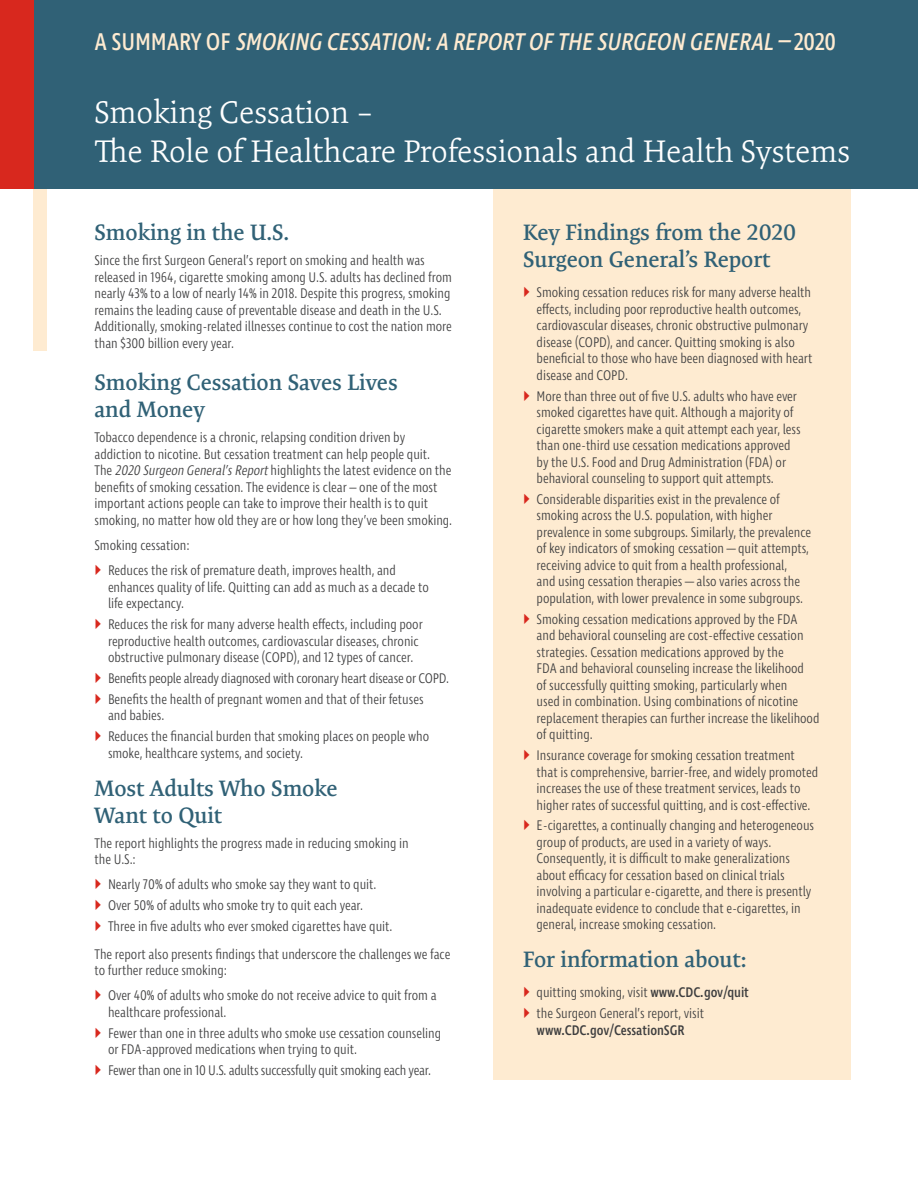
<style>
.page{position:relative;width:918px;height:1188px;background:#fff}
.page>*{position:absolute;margin:0;border:0;box-sizing:border-box;transform-origin:0 0}
.t1{font:300 31.5px/39px "Expo Serif Pro";letter-spacing:-.01em;color:#fff}
.t2{font:italic 24.75px "Ingra Cd";color:#feebd1}
.t3{font:600 22.5px/27px "Expo Serif Pro";letter-spacing:-.005em;color:#306176}
.t4{font:300 14.25px/16.5px "Ingra Cd";letter-spacing:-.005em;color:#3e3e3f}
.t5{font:500 14.25px "Ingra Cd";letter-spacing:-.005em;color:#3e3e3f}
.s1{font-style:normal}
.s2{font-style:italic}
.s3{font-weight:500}
</style>
<div class="page">
<div style="left:493px;top:182px;width:357px;height:898px;background:#feebd1"></div>
<div style="left:34px;top:162px;width:13px;height:189px;background:#feebd1"></div>
<div style="left:0;top:0;width:918px;height:189px;background:#306176"></div>
<div style="left:0;top:0;width:34px;height:189px;background:#d8281e"></div>
<h2 class="t2" style="left:95px;top:27px;width:743px"><span class="s1">A S U M M A RY O F</span> SMOKING CESSATION:A REPORTOFTHESURGEON GENERAL– <span class="s1">2 0 2 0</span></h2>
<h1 class="t1" style="left:94px;top:93px;width:758px">Smoking Cessation –<br>The Role of Healthcare Professionals and Health Systems</h1>
<h3 class="t3" style="left:94px;top:219px;width:196px">Smoking in the U.S.</h3>
<p class="t4" style="left:94px;top:253px;width:359px">Since the first Surgeon General’s report on smoking and health was released in 1964, cigarette smoking among U.S. adults has declined from nearly 43% to a low of nearly 14% in 2018. Despite this progress, smoking remains the leading cause of preventable disease and death in the U.S.<br>Additionally, smoking-related illnesses continue to cost the nation more than $300 billion every year.</p>
<h3 class="t3" style="left:94px;top:369px;width:305px">Smoking Cessation Saves Lives and Money</h3>
<p class="t4" style="left:94px;top:430px;width:359px">Tobacco dependence is a chronic, relapsing condition driven by addiction to nicotine. But cessation treatment can help people quit.<br>The <span class="s2">2020 Surgeon General’sReport</span>highlights the latest evidence on the benefits of smoking cessation. The evidence is clear – one of the most important actions people can take to improve their health is to quit smoking, no matter how old they are or how long they’ve been smoking.</p>
<p class="t4" style="left:108px;top:533px;width:289px;line-height:25.2px;text-indent:-14px">Smoking cessation:<br>Reduces the risk of premature death, improves health, and</p>
<p class="t4" style="left:108px;top:579px;width:322px">enhances quality of life. Quitting can add as much as a decade to life expectancy.</p>
<p class="t4" style="left:108px;top:617px;width:316px">Reduces the risk for many adverse health effects, including poor reproductive health outcomes, cardiovascular diseases, chronic obstructive pulmonary disease (COPD), and 12 types of cancer.</p>
<p class="t4" style="left:108px;top:668px;width:343px;line-height:20.9px">Benefits people already diagnosed with coronary heart disease or COPD.<br>Benefits the health of pregnant women and that of their fetuses</p>
<p class="t4" style="left:108px;top:706px;width:323px;line-height:20.9px">and babies.<br>Reduces the financial burden that smoking places on people who</p>
<p class="t4" style="left:108px;top:745px;width:197px">smoke, healthcare systems, and society.</p>
<h3 class="t3" style="left:94px;top:775px;width:245px">Most Adults Who Smoke<br>Want to Quit</h3>
<p class="t4" style="left:94px;top:835px;width:316px">The report highlights the progress made in reducing smoking in the U.S.:</p>
<p class="t4" style="left:108px;top:875px;width:286px;line-height:20.9px">Nearly 70% of adults who smoke say they want to quit.<br>Over 50% of adults who smoke try to quit each year.<br>Three in five adults who ever smoked cigarettes have quit.</p>
<p class="t4" style="left:95px;top:946px;width:358px">The report also presents findings that underscore the challenges we face to further reduce smoking:</p>
<p class="t4" style="left:108px;top:988px;width:330px">Over 40% of adults who smoke do not receive advice to quit from a healthcare professional.</p>
<p class="t4" style="left:108px;top:1025px;width:335px">Fewer than one in three adults who smoke use cessation counseling or FDA-approved medications when trying to quit.</p>
<p class="t4" style="left:108px;top:1063px;width:325px">Fewer than one in 10 U.S. adults successfully quit smoking each year.</p>
<h3 class="t3" style="left:523px;top:219px;width:274px">Key Findings from the 2020<br>Surgeon General’s Report</h3>
<p class="t4" style="left:537px;top:285px;width:277px">Smoking cessation reduces risk for many adverse health effects, including poor reproductive health outcomes, cardiovascular diseases, chronic obstructive pulmonary disease (COPD), and cancer. Quitting smoking is also beneficial to those who have been diagnosed with heart disease and COPD.</p>
<p class="t4" style="left:537px;top:388px;width:266px">More than three out of five U.S. adults who have ever smoked cigarettes have quit. Although a majority of cigarette smokers make a quit attempt each year, less than one-third use cessation medications approved by the U.S. Food and Drug Administration (FDA) or behavioral counseling to support quit attempts.</p>
<p class="t4" style="left:537px;top:492px;width:276px">Considerable disparities exist in the prevalence of smoking across the U.S. population, with higher prevalence in some subgroups. Similarly, the prevalence of key indicators of smoking cessation—quit attempts, receiving advice to quit from a health professional,<br>and using cessation therapies—also varies across the population, with lower prevalence in some subgroups.</p>
<p class="t4" style="left:537px;top:611px;width:284px">Smoking cessation medications approved by the FDA and behavioral counseling are cost-effective cessation strategies. Cessation medications approved by the<br>FDA and behavioral counseling increase the likelihood<br>of successfully quitting smoking, particularly when<br>used in combination. Using combinations of nicotine replacement therapies can further increase the likelihood of quitting.</p>
<p class="t4" style="left:537px;top:748px;width:283px">Insurance coverage for smoking cessation treatment that is comprehensive, barrier-free, and widely promoted increases the use of these treatment services, leads to higher rates of successful quitting, and is cost-effective.</p>
<p class="t4" style="left:537px;top:818px;width:279px">E-cigarettes, a continually changing and heterogeneous group of products, are used in a variety of ways.<br>Consequently, it is difficult to make generalizations about efficacy for cessation based on clinical trials involving a particular e-cigarette, and there is presently inadequate evidence to conclude that e-cigarettes, in general, increase smoking cessation.</p>
<h3 class="t3" style="left:523px;top:946px;width:225px">For information about:</h3>
<p class="t4" style="left:537px;top:983px;width:214px;line-height:20.9px">quitting smoking, visit <span class="s3">www.CDC.gov/quit </span>the Surgeon General’s report, visit</p>
<p class="t5" style="left:537px;top:1021px;width:149px">www.CDC.gov/CessationSGR</p>
</div>
